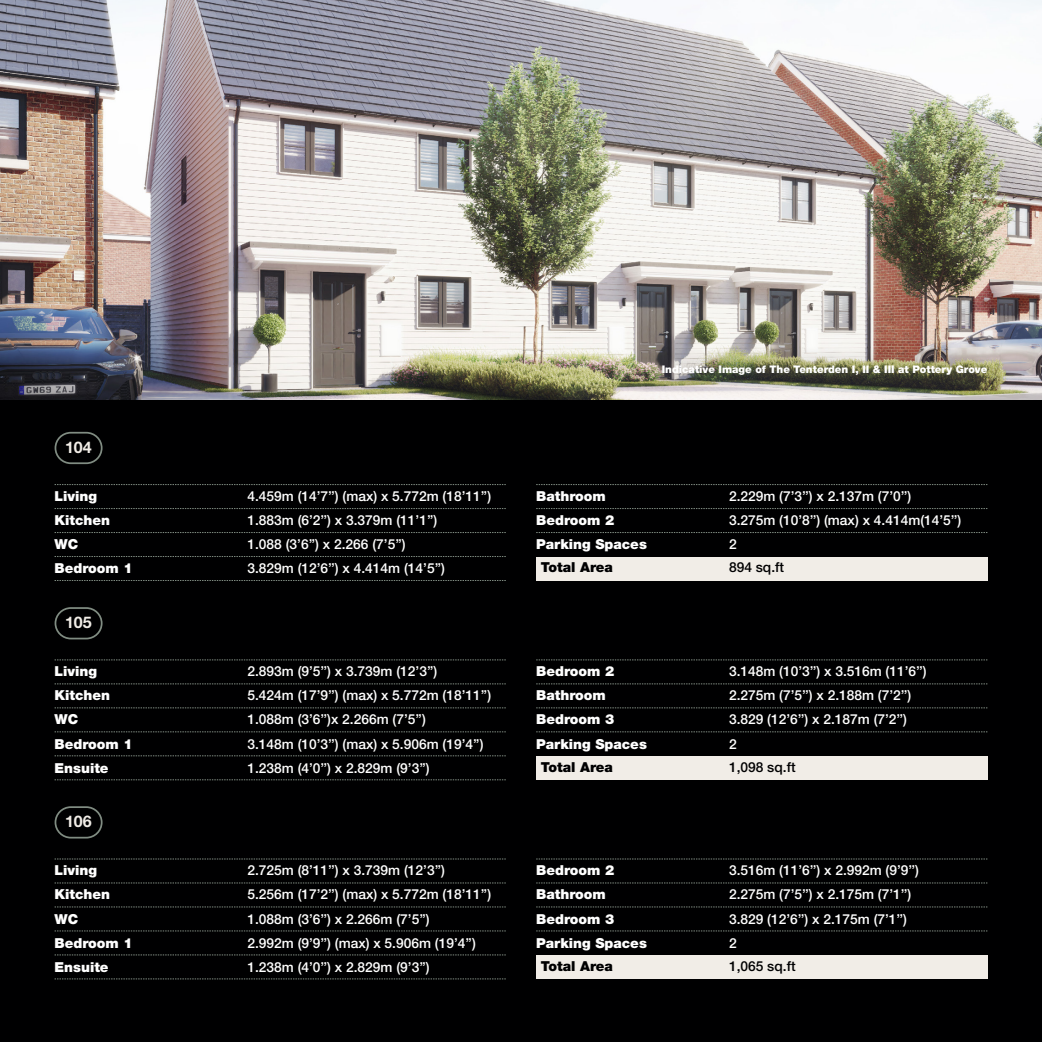
<style>
.page{position:relative;width:1042px;height:1042px;background:#fff}
.page>*{position:absolute;margin:0;border:0;box-sizing:border-box;transform-origin:0 0}
.t1{font:700 16.1px "Helvetica Neue LT Std";color:#f1ede7}
.t2{font:500 13.83px "Helvetica Neue LT Std";color:#fff}
.t3{font:900 13.83px "Helvetica Neue LT Std";color:#fff}
.t4{font:500 13.83px "Helvetica Neue LT Std";color:#000001}
.t5{font:900 13.83px "Helvetica Neue LT Std";color:#000001}
.t6{font:900 10.5px "Helvetica Neue LT Std";color:#fff}
</style>
<div class="page">
<div style="left:0;top:295px;width:1042px;height:747px;background:#000001"></div>
<svg style="left:55px;top:556px;width:451px;height:1px"></svg>
<svg style="left:55px;top:580px;width:451px;height:1px"></svg>
<svg style="left:55px;top:532px;width:451px;height:1px"></svg>
<svg style="left:536px;top:532px;width:451px;height:1px"></svg>
<svg style="left:55px;top:508px;width:451px;height:1px"></svg>
<svg style="left:536px;top:508px;width:451px;height:1px"></svg>
<svg style="left:55px;top:484px;width:451px;height:1px"></svg>
<svg style="left:536px;top:484px;width:451px;height:1px"></svg>
<img style="left:0;top:0;width:1042px;height:399px">
<div style="left:642px;top:344px;width:365px;height:52px;background:#231f20;opacity:.75"></div>
<svg style="left:55px;top:731px;width:451px;height:1px"></svg>
<svg style="left:536px;top:731px;width:451px;height:1px"></svg>
<svg style="left:55px;top:755px;width:451px;height:1px"></svg>
<svg style="left:55px;top:779px;width:451px;height:1px"></svg>
<svg style="left:55px;top:707px;width:451px;height:1px"></svg>
<svg style="left:536px;top:707px;width:451px;height:1px"></svg>
<svg style="left:55px;top:683px;width:451px;height:1px"></svg>
<svg style="left:536px;top:683px;width:451px;height:1px"></svg>
<svg style="left:55px;top:659px;width:451px;height:1px"></svg>
<svg style="left:536px;top:659px;width:451px;height:1px"></svg>
<svg style="left:55px;top:930px;width:451px;height:1px"></svg>
<svg style="left:536px;top:930px;width:451px;height:1px"></svg>
<svg style="left:55px;top:954px;width:451px;height:1px"></svg>
<svg style="left:55px;top:978px;width:451px;height:1px"></svg>
<svg style="left:55px;top:906px;width:451px;height:1px"></svg>
<svg style="left:536px;top:906px;width:451px;height:1px"></svg>
<svg style="left:55px;top:882px;width:451px;height:1px"></svg>
<svg style="left:536px;top:882px;width:451px;height:1px"></svg>
<svg style="left:55px;top:858px;width:451px;height:1px"></svg>
<svg style="left:536px;top:858px;width:451px;height:1px"></svg>
<div style="left:536px;top:557px;width:451px;height:24px;background:#f1ede7"></div>
<div style="left:536px;top:756px;width:451px;height:24px;background:#f1ede7"></div>
<div style="left:536px;top:955px;width:451px;height:24px;background:#f1ede7"></div>
<div style="left:55px;top:432px;width:48px;height:32px;border:2px solid #808c82;border-radius:15px"></div>
<div style="left:55px;top:607px;width:48px;height:32px;border:2px solid #808c82;border-radius:15px"></div>
<div style="left:55px;top:806px;width:48px;height:32px;border:2px solid #808c82;border-radius:15px"></div>
<p class="t1" style="left:65px;top:437px;width:28px">104</p>
<p class="t3" style="left:55px;top:488px;width:44px">Living</p>
<p class="t2" style="left:247px;top:488px;width:245px">4.459m (14’7’’) (max) x 5.772m (18’11’’)</p>
<p class="t3" style="left:55px;top:512px;width:57px">Kitchen</p>
<p class="t2" style="left:247px;top:512px;width:191px">1.883m (6’2’’) x 3.379m (11’1’’)</p>
<p class="t3" style="left:55px;top:536px;width:25px">WC</p>
<p class="t2" style="left:247px;top:536px;width:160px">1.088 (3’6’’) x 2.266 (7’5’’)</p>
<p class="t3" style="left:55px;top:560px;width:80px">Bedroom 1</p>
<p class="t2" style="left:247px;top:560px;width:199px">3.829m (12’6’’) x 4.414m (14’5’’)</p>
<p class="t1" style="left:65px;top:612px;width:28px">105</p>
<p class="t3" style="left:55px;top:663px;width:44px">Living</p>
<p class="t2" style="left:247px;top:663px;width:191px">2.893m (9’5’’) x 3.739m (12’3’’)</p>
<p class="t3" style="left:55px;top:687px;width:57px">Kitchen</p>
<p class="t2" style="left:247px;top:687px;width:245px">5.424m (17’9’’) (max) x 5.772m (18’11’’)</p>
<p class="t3" style="left:55px;top:711px;width:25px">WC</p>
<p class="t2" style="left:247px;top:711px;width:180px">1.088m (3’6’’)x 2.266m (7’5’’)</p>
<p class="t3" style="left:55px;top:735px;width:80px">Bedroom 1</p>
<p class="t2" style="left:247px;top:735px;width:238px">3.148m (10’3’’) (max) x 5.906m (19’4’’)</p>
<p class="t3" style="left:55px;top:759px;width:56px">Ensuite</p>
<p class="t2" style="left:247px;top:759px;width:184px">1.238m (4’0’’) x 2.829m (9’3’’)</p>
<p class="t1" style="left:65px;top:811px;width:28px">106</p>
<p class="t3" style="left:55px;top:862px;width:44px">Living</p>
<p class="t2" style="left:247px;top:862px;width:199px">2.725m (8’11’’) x 3.739m (12’3’’)</p>
<p class="t3" style="left:55px;top:886px;width:57px">Kitchen</p>
<p class="t2" style="left:247px;top:886px;width:245px">5.256m (17’2’’) (max) x 5.772m (18’11’’)</p>
<p class="t3" style="left:55px;top:910px;width:25px">WC</p>
<p class="t2" style="left:247px;top:910px;width:184px">1.088m (3’6’’) x 2.266m (7’5’’)</p>
<p class="t3" style="left:55px;top:934px;width:80px">Bedroom 1</p>
<p class="t2" style="left:247px;top:934px;width:230px">2.992m (9’9’’) (max) x 5.906m (19’4’’)</p>
<p class="t3" style="left:55px;top:958px;width:56px">Ensuite</p>
<p class="t2" style="left:247px;top:958px;width:184px">1.238m (4’0’’) x 2.829m (9’3’’)</p>
<p class="t6" style="left:662px;top:363px;width:327px">Indicative Image of The Tenterden I, II &amp; III at Pottery Grove</p>
<p class="t3" style="left:536px;top:488px;width:71px">Bathroom</p>
<p class="t2" style="left:729px;top:488px;width:184px">2.229m (7’3’’) x 2.137m (7’0’’)</p>
<p class="t3" style="left:536px;top:512px;width:80px">Bedroom 2</p>
<p class="t2" style="left:729px;top:512px;width:234px">3.275m (10’8’’) (max) x 4.414m(14’5’’)</p>
<p class="t3" style="left:536px;top:536px;width:112px">Parking Spaces</p>
<p class="t2" style="left:729px;top:536px;width:9px">2</p>
<p class="t5" style="left:541px;top:559px;width:74px">Total Area</p>
<p class="t4" style="left:729px;top:559px;width:57px">894 sq.ft</p>
<p class="t3" style="left:536px;top:663px;width:80px">Bedroom 2</p>
<p class="t2" style="left:729px;top:663px;width:199px">3.148m (10’3’’) x 3.516m (11’6’’)</p>
<p class="t3" style="left:536px;top:687px;width:71px">Bathroom</p>
<p class="t2" style="left:729px;top:687px;width:184px">2.275m (7’5’’) x 2.188m (7’2’’)</p>
<p class="t3" style="left:536px;top:711px;width:80px">Bedroom 3</p>
<p class="t2" style="left:729px;top:711px;width:179px">3.829 (12’6’’) x 2.187m (7’2’’)</p>
<p class="t3" style="left:536px;top:735px;width:112px">Parking Spaces</p>
<p class="t2" style="left:729px;top:735px;width:9px">2</p>
<p class="t5" style="left:541px;top:758px;width:74px">Total Area</p>
<p class="t4" style="left:729px;top:758px;width:68px">1,098 sq.ft</p>
<p class="t3" style="left:536px;top:862px;width:80px">Bedroom 2</p>
<p class="t2" style="left:729px;top:862px;width:191px">3.516m (11’6’’) x 2.992m (9’9’’)</p>
<p class="t3" style="left:536px;top:886px;width:71px">Bathroom</p>
<p class="t2" style="left:729px;top:886px;width:184px">2.275m (7’5’’) x 2.175m (7’1’’)</p>
<p class="t3" style="left:536px;top:910px;width:80px">Bedroom 3</p>
<p class="t2" style="left:729px;top:910px;width:179px">3.829 (12’6’’) x 2.175m (7’1’’)</p>
<p class="t3" style="left:536px;top:934px;width:112px">Parking Spaces</p>
<p class="t2" style="left:729px;top:934px;width:9px">2</p>
<p class="t5" style="left:541px;top:957px;width:74px">Total Area</p>
<p class="t4" style="left:729px;top:957px;width:68px">1,065 sq.ft</p>
</div>
